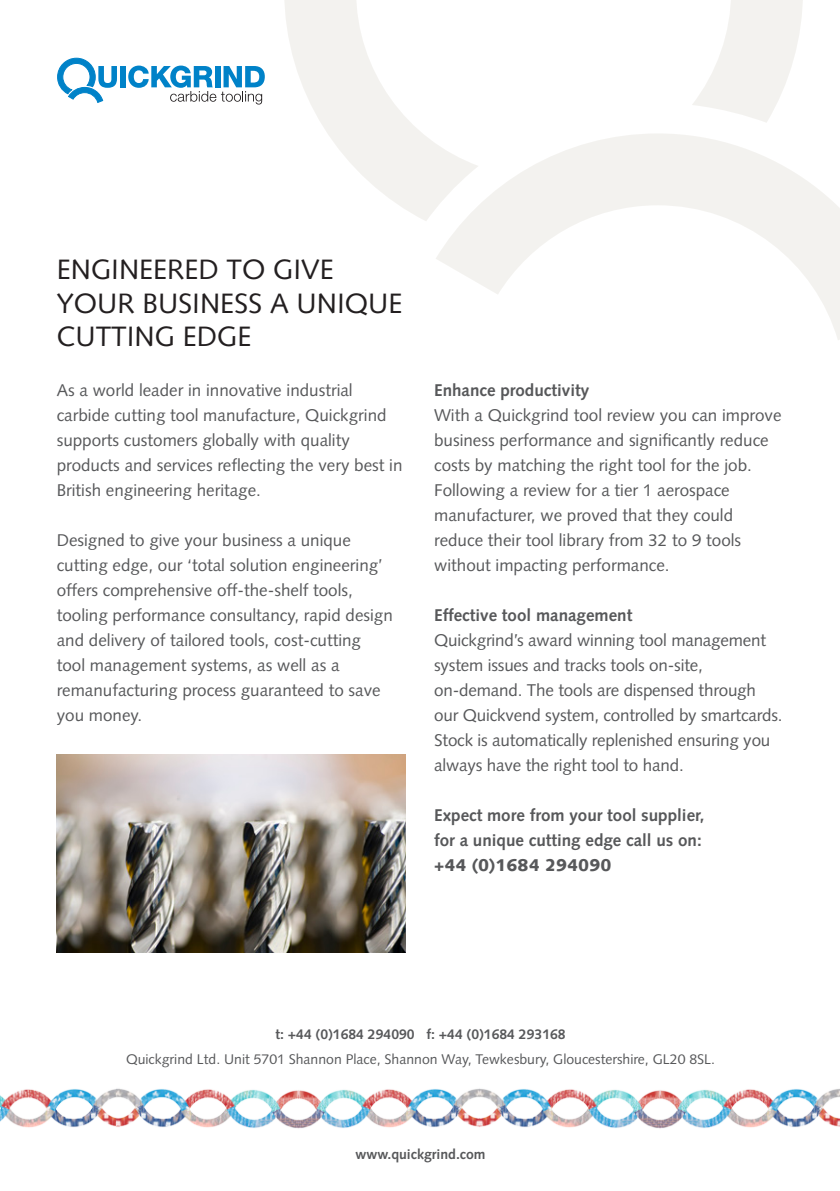
<style>
.page{position:relative;width:840px;height:1191px;background:#fff}
.page>*{position:absolute;margin:0;border:0;box-sizing:border-box;transform-origin:0 0}
.t1{font:28px/33.6px "Syntax";color:#231f20}
.t2{font:17px/25px "Syntax";color:#57585a}
.t3{font:700 17px/25px "Syntax";color:#57585a}
.t4{font:14px/25px "Syntax";color:#57585a;text-align:center}
.t5{font:700 14px "Syntax";color:#57585a}
.s1{font-weight:700}
.s2{font-weight:900}
</style>
<div class="page">
<svg style="left:436px;top:178px;width:389px;height:129px"></svg>
<svg style="left:284px;top:0;width:518px;height:221px"></svg>
<img style="left:119px;top:1088px;width:539px;height:41px">
<img style="left:0;top:1088px;width:119px;height:40px">
<img style="left:658px;top:1089px;width:181px;height:40px">
<img style="left:57px;top:754px;width:348px;height:198px">
<div style="left:120px;top:66px;width:6px;height:21px;background:#0082c8"></div>
<svg style="left:128px;top:66px;width:137px;height:38px"></svg>
<svg style="left:57px;top:58px;width:60px;height:45px"></svg>
<svg style="left:825px;top:195px;width:14px;height:145px"></svg>
<p class="t1" style="left:57px;top:253px;width:347px">ENGINEERED TO GIVE<br>YOUR BUSINESS A UNIQUE<br>CUTTING EDGE</p>
<p class="t2" style="left:57px;top:377px;width:347px">As a world leader in innovative industrial carbide cutting tool manufacture, Quickgrind supports customers globally with quality products and services reflecting the very best in British engineering heritage.</p>
<p class="t2" style="left:57px;top:527px;width:337px">Designed to give your business a unique cutting edge, our ‘total solution engineering’ offers comprehensive off-the-shelf tools, tooling performance consultancy, rapid design and delivery of tailored tools, cost-cutting tool management systems, as well as a remanufacturing process guaranteed to save you money.</p>
<p class="t2" style="left:434px;top:377px;width:348px"><span class="s1">Enhance productivity<br></span>With a Quickgrind tool review you can improve business performance and significantly reduce costs by matching the right tool for the job.<br>Following a review for a tier 1 aerospace manufacturer, we proved that they could reduce their tool library from 32 to 9 tools without impacting performance.</p>
<p class="t2" style="left:434px;top:602px;width:349px"><span class="s1">Effective tool management<br></span>Quickgrind’s award winning tool management system issues and tracks tools on-site, on-demand. The tools are dispensed through our Quickvend system, controlled by smartcards.<br>Stock is automatically replenished ensuring you always have the right tool to hand.</p>
<p class="t3" style="left:434px;top:802px;width:272px">Expect more from your tool supplier, for a unique cutting edge call us on: <span class="s2">+44 (0)1684 294090</span></p>
<p class="t4" style="left:126px;top:1022px;width:590px"><span class="s1">t: +44 (0)1684 294090 f: +44 (0)1684 293168<br></span>Quickgrind Ltd. Unit 5701 Shannon Place, Shannon Way, Tewkesbury, Gloucestershire, GL20 8SL.</p>
<p class="t5" style="left:355px;top:1145px;width:131px">www.quickgrind.com</p>
</div>
